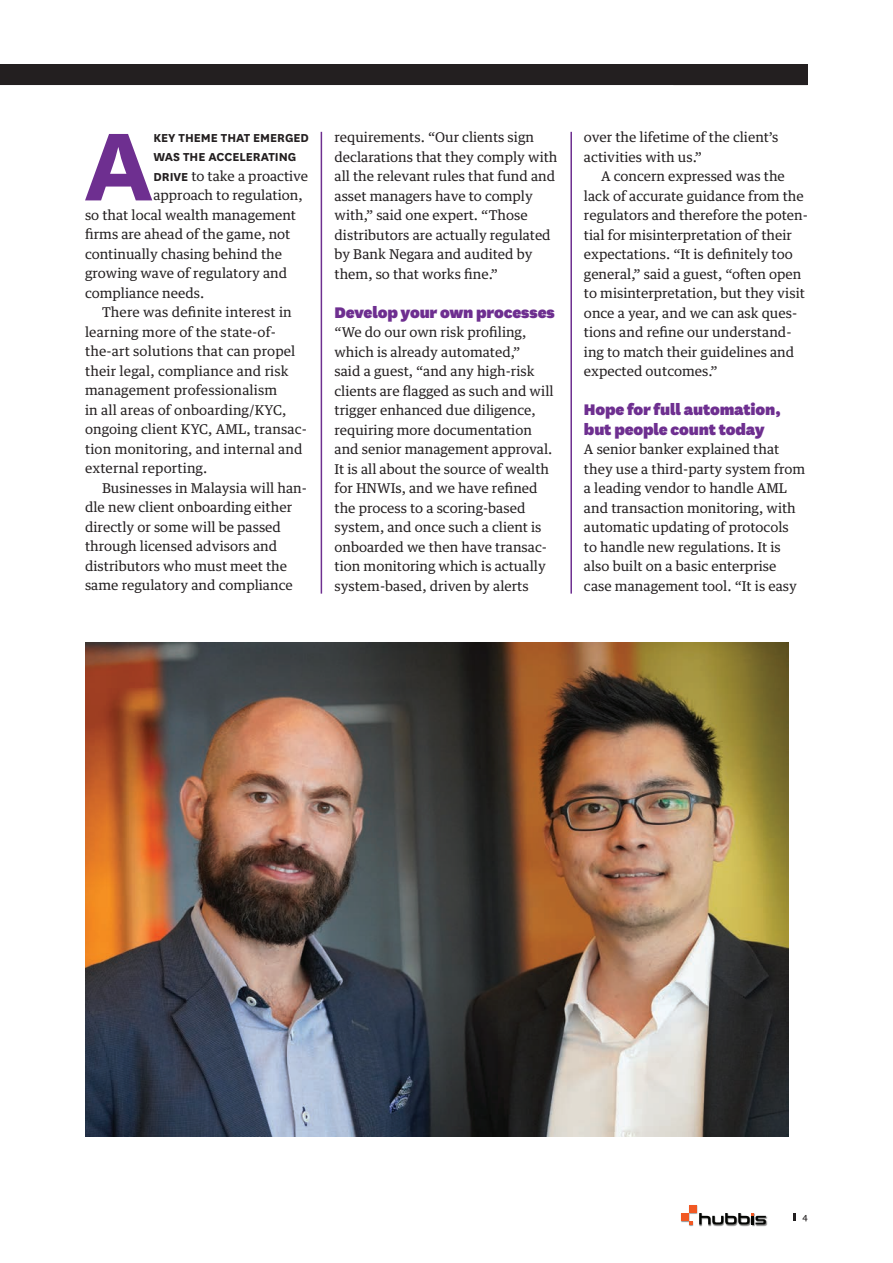
<style>
.page{position:relative;width:893px;height:1263px;background:#fff}
.page>*{position:absolute;margin:0;border:0;box-sizing:border-box;transform-origin:0 0}
.t1{font:700 112.8px "National";color:#6e2f90}
.t2{font:900 18px/19.5px "National";letter-spacing:-.01em;color:#6e2f90}
.t3{font:13.5px/19.5px "Guardian Text Egyp";color:#231f20}
.t4{font:700 13.5px/19.5px "National";color:#231f20}
.t5{font:10.5px "National";color:#231f20}
.s1{font-family:"National";font-weight:700}
</style>
<div class="page">
<img style="left:681px;top:1205px;width:86px;height:21px">
<svg style="left:699px;top:1213px;width:67px;height:11px"></svg>
<div style="left:689px;top:1205px;width:8px;height:8px;background:#f15924"></div>
<div style="left:681px;top:1213px;width:8px;height:8px;background:#f15924"></div>
<svg style="left:689px;top:1221px;width:4px;height:3px"></svg>
<svg style="left:793px;top:1213px;width:3px;height:7px"></svg>
<hr style="left:321px;top:132px;width:1px;height:462px;background:#6e2f90">
<hr style="left:570px;top:132px;width:2px;height:462px;background:#6e2f90">
<img style="left:85px;top:642px;width:704px;height:495px">
<div style="left:0;top:65px;width:808px;height:20px;background:#231f20"></div>
<h1 class="t1" style="left:84px;top:86px;width:71px">A</h1>
<p class="t4" style="left:153px;top:127px;width:157px">KEY THEME THAT EMERGED<br>WAS THE ACCELERATING</p>
<p class="t3" style="left:153px;top:165px;width:156px"><span class="s1">DRIVE</span> to take a proactive</p>
<p class="t3" style="left:153px;top:184px;width:151px">approach to regulation,</p>
<p class="t3" style="left:85px;top:204px;width:213px">so that local wealth management</p>
<p class="t3" style="left:85px;top:223px;width:207px">firms are ahead of the game, not</p>
<p class="t3" style="left:85px;top:243px;width:199px">continually chasing behind the</p>
<p class="t3" style="left:85px;top:262px;width:204px">growing wave of regulatory and</p>
<p class="t3" style="left:85px;top:282px;width:121px">compliance needs.</p>
<p class="t3" style="left:102px;top:301px;width:191px">There was definite interest in</p>
<p class="t3" style="left:85px;top:321px;width:193px">learning more of the state-of-</p>
<p class="t3" style="left:85px;top:340px;width:212px">the-art solutions that can propel</p>
<p class="t3" style="left:85px;top:360px;width:205px">their legal, compliance and risk</p>
<p class="t3" style="left:85px;top:379px;width:194px">management professionalism</p>
<p class="t3" style="left:85px;top:399px;width:203px">in all areas of onboarding/KYC,</p>
<p class="t3" style="left:85px;top:418px;width:223px">ongoing client KYC, AML, transac-</p>
<p class="t3" style="left:85px;top:438px;width:219px">tion monitoring, and internal and</p>
<p class="t3" style="left:85px;top:457px;width:124px">external reporting.</p>
<p class="t3" style="left:102px;top:477px;width:206px">Businesses in Malaysia will han-</p>
<p class="t3" style="left:85px;top:496px;width:209px">dle new client onboarding either</p>
<p class="t3" style="left:85px;top:516px;width:197px">directly or some will be passed</p>
<p class="t3" style="left:85px;top:535px;width:194px">through licensed advisors and</p>
<p class="t3" style="left:85px;top:555px;width:204px">distributors who must meet the</p>
<p class="t3" style="left:85px;top:574px;width:209px">same regulatory and compliance</p>
<p class="t3" style="left:334px;top:126px;width:224px">requirements. “Our clients sign declarations that they comply with all the relevant rules that fund and asset managers have to comply with,” said one expert. “Those distributors are actually regulated by Bank Negara and audited by them, so that works fine.”</p>
<h2 class="t2" style="left:334px;top:302px;width:222px">Develop your own processes</h2>
<p class="t3" style="left:334px;top:321px;width:221px">“We do our own risk profiling, which is already automated,”<br>said a guest, “and any high-risk clients are flagged as such and will trigger enhanced due diligence, requiring more documentation and senior management approval.<br>It is all about the source of wealth for HNWIs, and we have refined the process to a scoring-based system, and once such a client is onboarded we then have transac&shy;tion monitoring which is actually system-based, driven by alerts</p>
<p class="t3" style="left:584px;top:126px;width:196px">over the lifetime of the client’s activities with us.”</p>
<p class="t3" style="left:584px;top:165px;width:225px;text-indent:17px">A concern expressed was the lack of accurate guidance from the regulators and therefore the poten&shy;tial for misinterpretation of their expectations. “It is definitely too general,” said a guest, “often open to misinterpretation, but they visit once a year, and we can ask ques&shy;tions and refine our understand&shy;ing to match their guidelines and expected outcomes.”</p>
<h2 class="t2" style="left:584px;top:399px;width:198px">Hope for full automation, but people count today</h2>
<p class="t3" style="left:584px;top:438px;width:223px">A senior banker explained that they use a third-party system from a leading vendor to handle AML and transaction monitoring, with automatic updating of protocols<br>to handle new regulations. It is also built on a basic enterprise case management tool. “It is easy</p>
<p class="t5" style="left:802px;top:1210px;width:7px">4</p>
</div>
